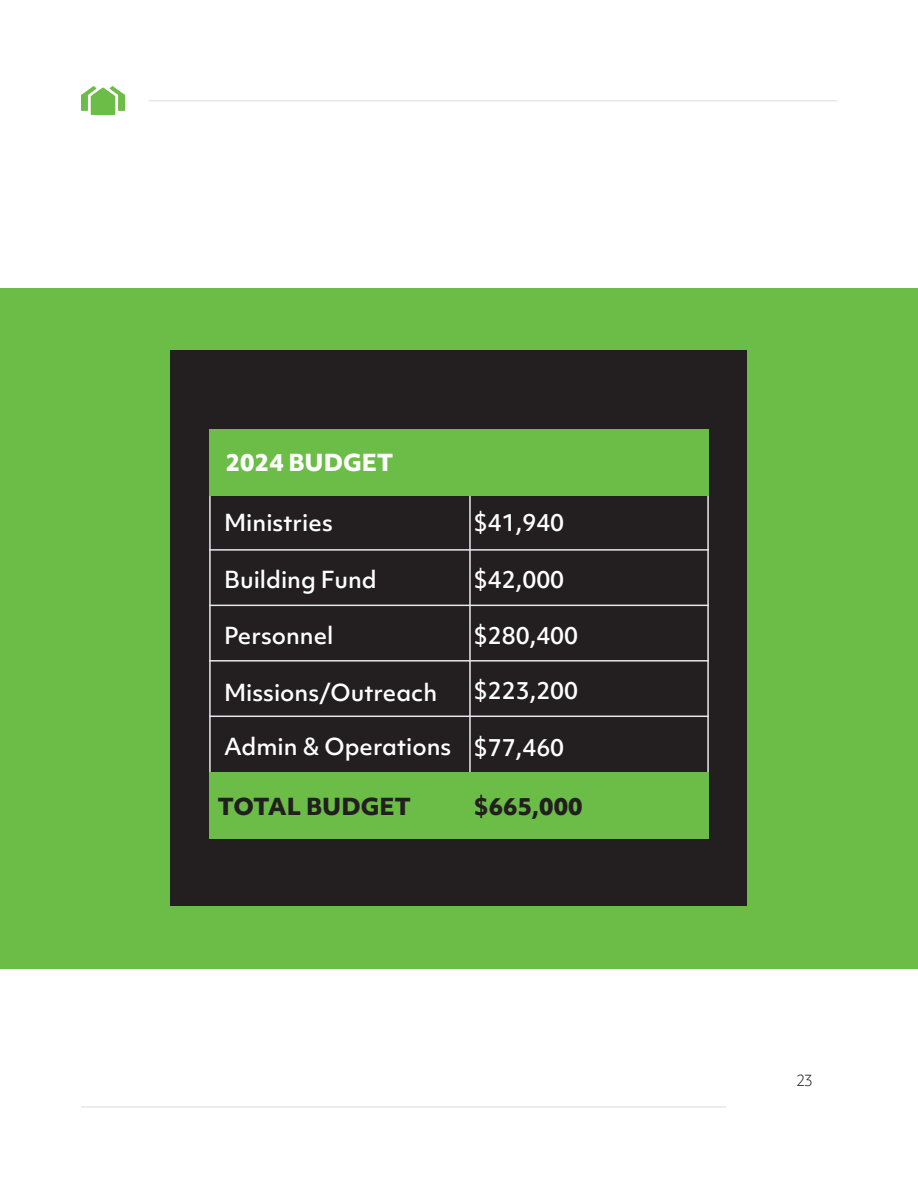
<style>
.page{position:relative;width:918px;height:1188px;background:#fff}
.page>*{position:absolute;margin:0;border:0;box-sizing:border-box;transform-origin:0 0}
.t1{font:500 22.5px "Objektiv Mk 1";color:#fff}
.t2{font:800 22.5px "Objektiv Mk 1";color:#231f20}
.t3{font:800 22.5px "Objektiv Mk 1";color:#fff}
.t4{font:300 15px "Objektiv Mk 1";color:#231f20}
</style>
<div class="page">
<img style="left:81px;top:87px;width:44px;height:28px">
<hr style="left:148px;top:100px;width:689px;height:2px;background:#e6e7e9">
<hr style="left:81px;top:1106px;width:645px;height:2px;background:#e6e7e9">
<div style="left:0;top:288px;width:918px;height:680px;background:#6bbd47"></div>
<div style="left:171px;top:351px;width:576px;height:555px;background:#231f20"></div>
<hr style="left:209px;top:549px;width:500px;height:2px;background:#e6e7e9">
<hr style="left:469px;top:436px;width:2px;height:389px;background:#e6e7e9">
<hr style="left:209px;top:436px;width:2px;height:403px;background:#e6e7e9">
<hr style="left:707px;top:436px;width:2px;height:403px;background:#e6e7e9">
<hr style="left:209px;top:605px;width:500px;height:1px;background:#e6e7e9">
<hr style="left:209px;top:660px;width:500px;height:2px;background:#e6e7e9">
<hr style="left:209px;top:716px;width:500px;height:1px;background:#e6e7e9">
<div style="left:209px;top:429px;width:500px;height:67px;background:#6bbd47"></div>
<div style="left:209px;top:772px;width:500px;height:67px;background:#6bbd47"></div>
<p class="t3" style="left:225px;top:447px;width:170px">2024 BUDGET</p>
<p class="t1" style="left:224px;top:506px;width:110px">Ministries</p>
<p class="t1" style="left:474px;top:507px;width:92px">$41,940</p>
<p class="t1" style="left:224px;top:564px;width:154px">Building Fund</p>
<p class="t1" style="left:474px;top:564px;width:92px">$42,000</p>
<p class="t1" style="left:224px;top:620px;width:111px">Personnel</p>
<p class="t1" style="left:224px;top:677px;width:215px">Missions/Outreach</p>
<p class="t1" style="left:474px;top:675px;width:106px">$223,200</p>
<p class="t1" style="left:474px;top:620px;width:106px">$280,400</p>
<p class="t1" style="left:224px;top:731px;width:342px">Admin &amp; Operations $77,460</p>
<p class="t2" style="left:218px;top:790px;width:195px">TOTAL BUDGET</p>
<p class="t2" style="left:474px;top:790px;width:110px">$665,000</p>
<p class="t4" style="left:796px;top:1070px;width:18px">23</p>
</div>
